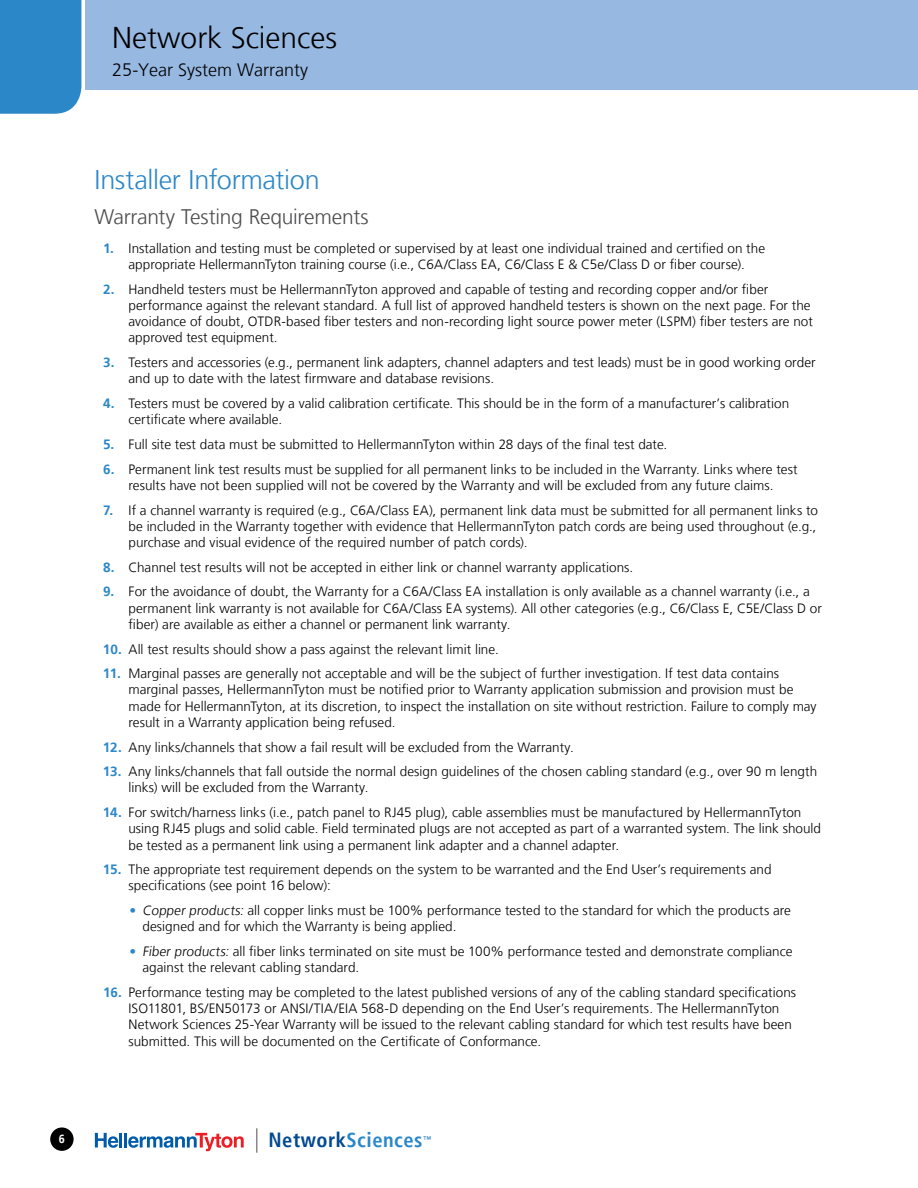
<style>
.page{position:relative;width:918px;height:1188px;background:#fff}
.page>*{position:absolute;margin:0;border:0;box-sizing:border-box;transform-origin:0 0}
.t1{font:300 30px "Frutiger LT";color:#000}
.t2{font:300 27px "Frutiger LT";letter-spacing:-.01em;color:#2b87c8}
.t3{font:300 21px "Frutiger LT";letter-spacing:-.015em;color:#4d4d4f}
.t4{font:700 condensed 20.55px "Frutiger LT";letter-spacing:.025em;color:#2b87c8}
.t5{font:300 18px "Frutiger LT";color:#000}
.t6{font:300 13.5px/16.2px "Frutiger LT";color:#000}
.t7{font:700 12px "Frutiger LT";color:#fff;scale:.9 1}
.t8{font:700 condensed 8.25px "Frutiger LT";color:#2b87c8}
.s1{font-weight:700;color:#2b87c8}
.s2{color:#004990}
</style>
<div class="page">
<hr style="left:124px;top:1133px;width:3px;height:14px;background:#005baa">
<svg style="left:95px;top:1133px;width:27px;height:15px"></svg>
<svg style="left:128px;top:1133px;width:116px;height:18px"></svg>
<div style="left:50px;top:1127px;width:24px;height:24px;background:#000;border-radius:50%"></div>
<svg style="left:256px;top:1128px;width:1px;height:25px"></svg>
<div style="left:0;top:0;width:81px;height:114px;background:#2b87c8"></div>
<div style="left:86px;top:0;width:832px;height:90px;background:#97b8e1"></div>
<h1 class="t1" style="left:112px;top:20px;width:227px">Network Sciences</h1>
<h3 class="t5" style="left:112px;top:60px;width:197px">25-Year System Warranty</h3>
<h2 class="t2" style="left:94px;top:164px;width:227px">Installer Information</h2>
<h3 class="t3" style="left:94px;top:205px;width:276px">Warranty Testing Requirements</h3>
<p class="t6" style="left:103px;top:240px;width:664px;text-align:center"><span class="s1">1.</span> Installation and testing must be completed or supervised by at least one individual trained and certified on the appropriate HellermannTyton training course (i.e., C6A/Class EA, C6/Class E &amp; C5e/Class D or fiber course).</p>
<p class="t6" style="left:129px;top:281px;width:686px;text-indent:-26px"><span class="s1">2.</span> Handheld testers must be HellermannTyton approved and capable of testing and recording copper and/or fiber performance against the relevant standard. A full list of approved handheld testers is shown on the next page. For the avoidance of doubt, OTDR-based fiber testers and non-recording light source power meter (LSPM) fiber testers are not approved test equipment.</p>
<p class="t6" style="left:129px;top:355px;width:689px;text-indent:-26px"><span class="s1">3.</span> Testers and accessories (e.g., permanent link adapters, channel adapters and test leads) must be in good working order and up to date with the latest firmware and database revisions.</p>
<p class="t6" style="left:129px;top:396px;width:662px;text-indent:-26px"><span class="s1">4.</span> Testers must be covered by a valid calibration certificate. This should be in the form of a manufacturer’s calibration certificate where available.</p>
<p class="t6" style="left:103px;top:436px;width:566px"><span class="s1">5.</span> Full site test data must be submitted to HellermannTyton within 28 days of the final test date.</p>
<p class="t6" style="left:103px;top:461px;width:696px;text-align:center"><span class="s1">6.</span> Permanent link test results must be supplied for all permanent links to be included in the Warranty. Links where test results have not been supplied will not be covered by the Warranty and will be excluded from any future claims.</p>
<p class="t6" style="left:129px;top:502px;width:691px;text-align:justify;text-indent:-26px"><span class="s1">7.</span> If a channel warranty is required (e.g., C6A/Class EA), permanent link data must be submitted for all permanent links to be included in the Warranty together with evidence that HellermannTyton patch cords are being used throughout (e.g., purchase and visual evidence of the required number of patch cords).</p>
<p class="t6" style="left:103px;top:559px;width:532px"><span class="s1">8.</span> Channel test results will not be accepted in either link or channel warranty applications.</p>
<p class="t6" style="left:129px;top:584px;width:695px;text-indent:-26px"><span class="s1">9.</span> For the avoidance of doubt, the Warranty for a C6A/Class EA installation is only available as a channel warranty (i.e., a permanent link warranty is not available for C6A/Class EA systems). All other categories (e.g., C6/Class E, C5E/Class D or fiber) are available as either a channel or permanent link warranty.</p>
<p class="t6" style="left:103px;top:641px;width:397px"><span class="s1">10.</span> All test results should show a pass against the relevant limit line.</p>
<p class="t6" style="left:128px;top:666px;width:690px;text-indent:-26px"><span class="s1">11.</span> Marginal passes are generally not acceptable and will be the subject of further investigation. If test data contains marginal passes, HellermannTyton must be notified prior to Warranty application submission and provision must be made for HellermannTyton, at its discretion, to inspect the installation on site without restriction. Failure to comply may result in a Warranty application being refused.</p>
<p class="t6" style="left:103px;top:739px;width:472px"><span class="s1">12.</span> Any links/channels that show a fail result will be excluded from the Warranty.</p>
<p class="t6" style="left:128px;top:764px;width:690px;text-indent:-26px"><span class="s1">13.</span> Any links/channels that fall outside the normal design guidelines of the chosen cabling standard (e.g., over 90 m length links) will be excluded from the Warranty.</p>
<p class="t6" style="left:128px;top:805px;width:694px;text-indent:-26px"><span class="s1">14.</span> For switch/harness links (i.e., patch panel to RJ45 plug), cable assemblies must be manufactured by HellermannTyton using RJ45 plugs and solid cable. Field terminated plugs are not accepted as part of a warranted system. The link should be tested as a permanent link using a permanent link adapter and a channel adapter.</p>
<p class="t6" style="left:128px;top:862px;width:645px;text-indent:-26px"><span class="s1">15.</span> The appropriate test requirement depends on the system to be warranted and the End User’s requirements and specifications (see point 16 below):</p>
<p class="t6" style="left:143px;top:903px;width:650px;text-indent:-13px"><span class="s1">•</span> Copper products: all copper links must be 100% performance tested to the standard for which the products are designed and for which the Warranty is being applied.</p>
<p class="t6" style="left:143px;top:943px;width:651px;text-indent:-13px"><span class="s1">•</span> Fiber products: all fiber links terminated on site must be 100% performance tested and demonstrate compliance against the relevant cabling standard.</p>
<p class="t6" style="left:129px;top:984px;width:669px;text-indent:-26px"><span class="s1">16.</span> Performance testing may be completed to the latest published versions of any of the cabling standard specifications ISO11801, BS/EN50173 or ANSI/TIA/EIA 568-D depending on the End User’s requirements. The HellermannTyton Network Sciences 25-Year Warranty will be issued to the relevant cabling standard for which test results have been submitted. This will be documented on the Certificate of Conformance.</p>
<p class="t7" style="left:59px;top:1131px;width:8px">6</p>
<h3 class="t4" style="left:268px;top:1128px;width:156px"><span class="s2">Network</span>Sciences</h3>
<p class="t8" style="left:423px;top:1135px;width:10px">™</p>
</div>
